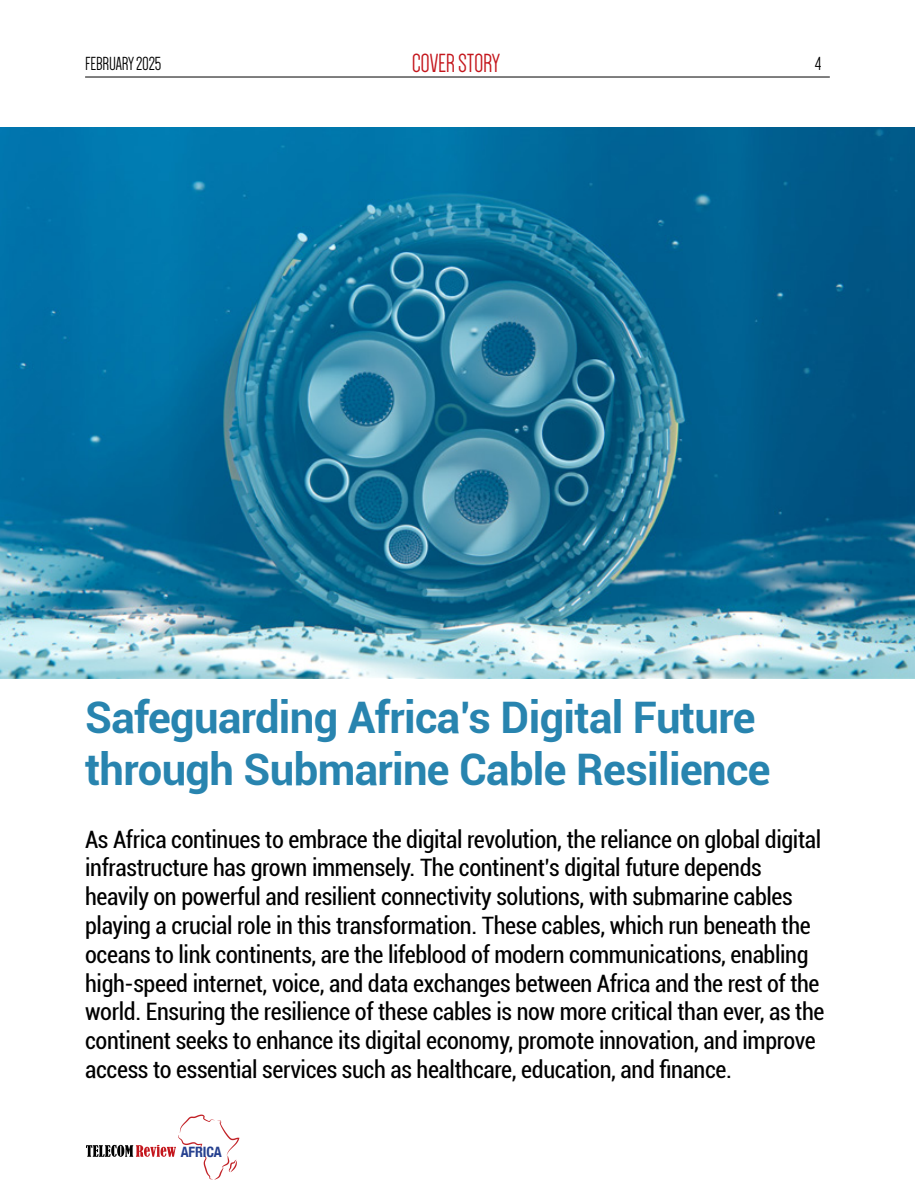
<style>
.page{position:relative;width:915px;height:1191px;background:#fff}
.page>*{position:absolute;margin:0;border:0;box-sizing:border-box;transform-origin:0 0}
.t1{font:700 43.5px/52.2px "Roboto";letter-spacing:-.015em;color:#2884af}
.t2{font:27px "Dense";letter-spacing:-.01em;color:#c4161c}
.t3{font:condensed 24px/28.8px "Roboto";letter-spacing:-.015em;color:#000}
.t4{font:19.5px "Dense";letter-spacing:-.01em;color:#000}
.t5{font:700 condensed 14.25px "Helvetica Neue";letter-spacing:-.01em;color:#25408f}
</style>
<div class="page">
<hr style="left:85px;top:77px;width:744px;height:1px;background:#000">
<svg style="left:86px;top:1114px;width:153px;height:66px"></svg>
<img style="left:0;top:128px;width:914px;height:550px">
<p class="t4" style="left:85px;top:54px;width:78px">FEBRUARY 2025</p>
<p class="t2" style="left:411px;top:50px;width:90px">COVER STORY</p>
<p class="t4" style="left:814px;top:54px;width:8px">4</p>
<h1 class="t1" style="left:85px;top:689px;width:686px">Safeguarding Africa’s Digital Future through Submarine Cable Resilience</h1>
<p class="t3" style="left:85px;top:823px;width:740px">As Africa continues to embrace the digital revolution, the reliance on global digital infrastructure has grown immensely. The continent’s digital future depends heavily on powerful and resilient connectivity solutions, with submarine cables playing a crucial role in this transformation. These cables, which run beneath the oceans to link continents, are the lifeblood of modern communications, enabling high-speed internet, voice, and data exchanges between Africa and the rest of the world. Ensuring the resilience of these cables is now more critical than ever, as the continent seeks to enhance its digital economy, promote innovation, and improve access to essential services such as healthcare, education, and finance.</p>
<p class="t5" style="left:181px;top:1139px;width:43px">AFRICA</p>
</div>
